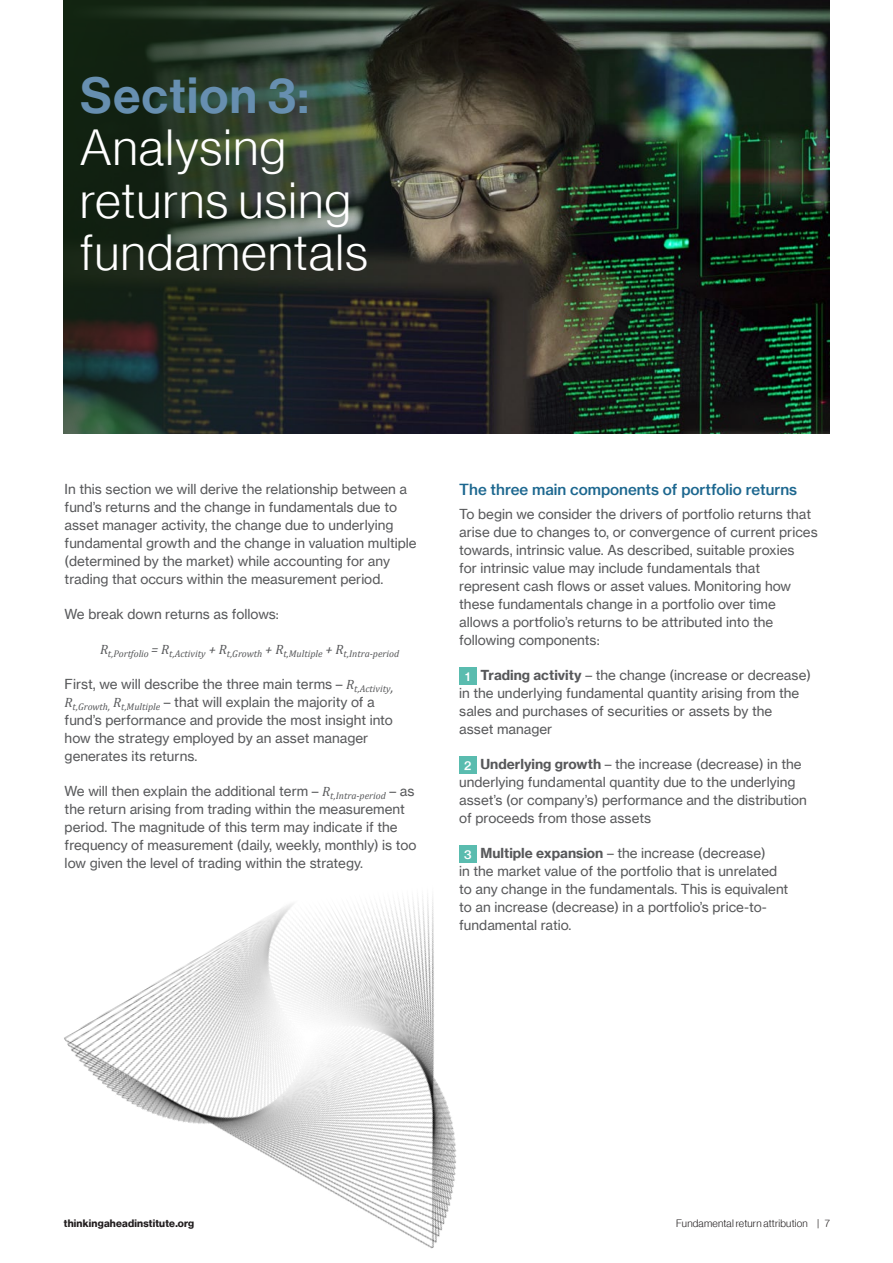
<style>
.page{position:relative;width:893px;height:1263px;background:#fff}
.page>*{position:absolute;margin:0;border:0;box-sizing:border-box;transform-origin:0 0}
.t1{font:49.5px/52.5px "N Haas Grotesk DS Pro 45 Lt";letter-spacing:.03em;color:#fff}
.t2{font:49.5px "N Haas Grotesk DS Pro 65 Md";letter-spacing:.03em;color:#678fb0}
.t3{font:15px "N Haas Grotesk TX Pro 65 Md";color:#1c678f}
.t4{font:13.5px/18px "N Haas Grotesk TX Pro 55 Rg";color:#57585a}
.t5{font:10.5px "N Haas Grotesk DS Pro 45 Lt";letter-spacing:.02em;color:#231f20}
.t6{font:10.5px "N Haas Grotesk DS Pro 75 Bd";letter-spacing:.02em;color:#231f20}
.t7{font:italic 9.75px "Cambria";color:#57585a}
.s1{font-family:"Cambria";font-style:italic}
.s2{font-family:"N Haas Grotesk TX Pro 65 Md";font-size:12px;color:#fff}
.s3{font-family:"N Haas Grotesk TX Pro 75 Bd"}
</style>
<div class="page">
<img style="left:64px;top:845px;width:413px;height:404px">
<img style="left:64px;top:0;width:765px;height:434px">
<div style="left:459px;top:667px;width:17px;height:17px;background:#5abcaf"></div>
<div style="left:459px;top:756px;width:17px;height:17px;background:#5abcaf"></div>
<div style="left:459px;top:845px;width:17px;height:17px;background:#5abcaf"></div>
<h1 class="t2" style="left:80px;top:67px;width:230px">Section 3:</h1>
<h1 class="t1" style="left:80px;top:122px;width:289px">Analysing returns using fundamentals</h1>
<p class="t4" style="left:65px;top:480px;width:354px">In this section we will derive the relationship between a fund’s returns and the change in fundamentals due to asset manager activity, the change due to underlying fundamental growth and the change in valuation multiple (determined by the market) while accounting for any trading that occurs within the measurement period.</p>
<p class="t4" style="left:65px;top:605px;width:216px">We break down returns as follows:</p>
<p class="t7" style="left:100px;top:646px;width:301px"><sup>R</sup>t,Portfolio <sup>=</sup> <sup>R</sup>t,Activity <sup>+</sup> <sup>R</sup>t,Growth <sup>+</sup> <sup>R</sup>t,Multiple <sup>+</sup> <sup>R</sup>t,Intra-period</p>
<p class="t4" style="left:65px;top:675px;width:330px">First, we will describe the three main terms – <span class="s1">R</span><sub>t,Activity</sub><span class="s1">, R</span><sub>t,Growth</sub><sub>,</sub> <span class="s1">R</span><sub>t,Multiple</sub> – that will explain the majority of a fund’s performance and provide the most insight into how the strategy employed by an asset manager generates its returns.</p>
<p class="t4" style="left:65px;top:782px;width:353px">We will then explain the additional term – <span class="s1">R</span><sub>t,Intra-period</sub> – as the return arising from trading within the measurement period. The magnitude of this term may indicate if the frequency of measurement (daily, weekly, monthly) is too low given the level of trading within the strategy.</p>
<p class="t3" style="left:459px;top:480px;width:339px">The three main components of portfolio returns</p>
<p class="t4" style="left:459px;top:505px;width:360px">To begin we consider the drivers of portfolio returns that arise due to changes to, or convergence of current prices towards, intrinsic value. As described, suitable proxies<br>for intrinsic value may include fundamentals that represent cash flows or asset values. Monitoring how these fundamentals change in a portfolio over time allows a portfolio’s returns to be attributed into the following components:</p>
<p class="t4" style="left:459px;top:666px;width:353px;text-indent:6px"><span class="s2">1</span> <span class="s3">Trading activity</span> – the change (increase or decrease) in the underlying fundamental quantity arising from the sales and purchases of securities or assets by the<br>asset manager</p>
<p class="t4" style="left:459px;top:755px;width:349px;text-indent:5px"><span class="s2">2</span> <span class="s3">Underlying growth</span> – the increase (decrease) in the underlying fundamental quantity due to the underlying asset’s (or company’s) performance and the distribution of proceeds from those assets</p>
<p class="t4" style="left:459px;top:844px;width:331px;text-indent:5px"><span class="s2">3</span> <span class="s3">Multiple expansion</span> – the increase (decrease)<br>in the market value of the portfolio that is unrelated to any change in the fundamentals. This is equivalent to an increase (decrease) in a portfolio’s price-to&shy;fundamental ratio.</p>
<p class="t6" style="left:64px;top:1217px;width:132px">thinkingaheadinstitute.org</p>
<p class="t5" style="left:676px;top:1217px;width:155px">Fundamental return attribution | 7</p>
</div>
